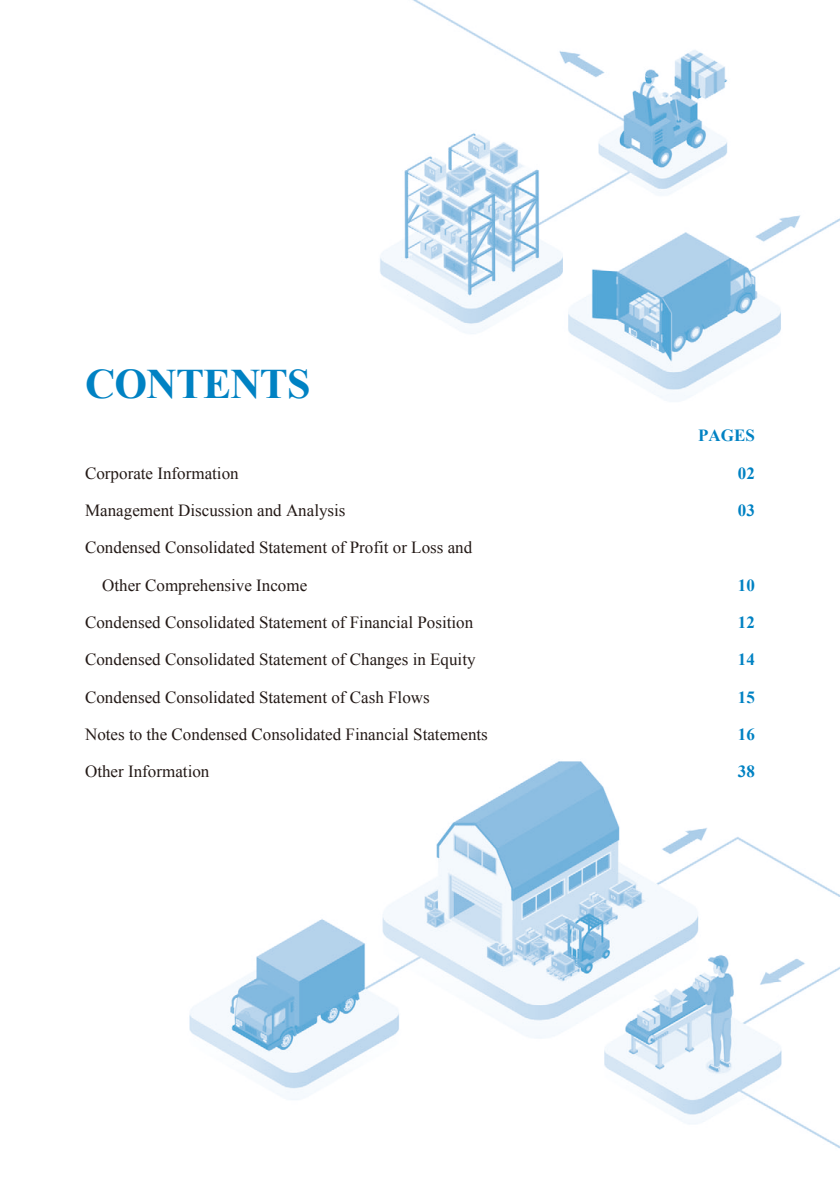
<style>
.page{position:relative;width:840px;height:1191px;background:#fff}
.page>*{position:absolute;margin:0;border:0;box-sizing:border-box;transform-origin:0 0}
.t1{font:700 42px "Times New Roman";letter-spacing:-.02em;color:#0082c3}
.t2{font:17px "Times New Roman";color:#231916}
.t3{font:700 17px/37.4px "Times New Roman";color:#0082c3;text-align:justify}
</style>
<div class="page">
<img style="left:189px;top:0;width:650px;height:1148px">
<h1 class="t1" style="left:85px;top:360px;width:227px">CONTENTS</h1>
<p class="t2" style="left:85px;top:463px;width:155px">Corporate Information</p>
<p class="t2" style="left:85px;top:501px;width:262px">Management Discussion and Analysis</p>
<p class="t2" style="left:85px;top:538px;width:388px">Condensed Consolidated Statement of Profit or Loss and</p>
<p class="t2" style="left:102px;top:575px;width:206px">Other Comprehensive Income</p>
<p class="t2" style="left:85px;top:613px;width:389px">Condensed Consolidated Statement of Financial Position</p>
<p class="t2" style="left:85px;top:650px;width:392px">Condensed Consolidated Statement of Changes in Equity</p>
<p class="t2" style="left:85px;top:687px;width:346px">Condensed Consolidated Statement of Cash Flows</p>
<p class="t2" style="left:85px;top:725px;width:404px">Notes to the Condensed Consolidated Financial Statements</p>
<p class="t2" style="left:85px;top:762px;width:126px">Other Information</p>
<p class="t3" style="left:737px;top:417px;width:18px;text-indent:-40px">PAGES 02<br>03</p>
<p class="t3" style="left:737px;top:566px;width:18px">10<br>12<br>14<br>15<br>16<br>38</p>
</div>
